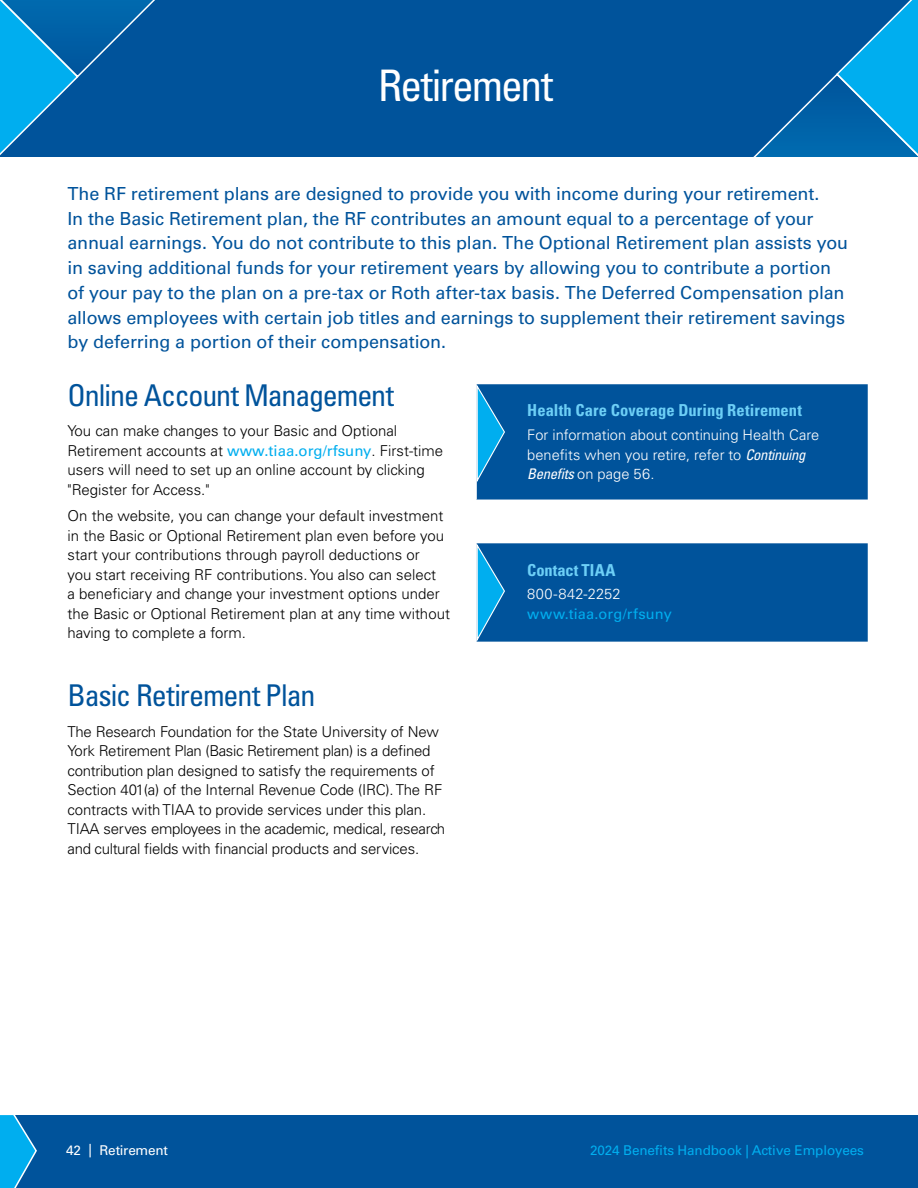
<style>
.page{position:relative;width:918px;height:1188px;background:#fff}
.page>*{position:absolute;margin:0;border:0;box-sizing:border-box;transform-origin:0 0}
.t1{font:condensed 43.5px "Univers LT Std";letter-spacing:-.045em;color:#fff}
.t2{font:condensed 30px "Univers LT Std";letter-spacing:-.035em;color:#00539b}
.t3{font:18px/24.8px "Univers LT Std";letter-spacing:-.005em;color:#00539b}
.t4{font:700 condensed 16.5px "Univers LT Std";letter-spacing:.005em;color:#6dcff6}
.t5{font:300 15px/19.5px "Univers LT Std";color:#000}
.t6{font:300 14.7px/19.5px "Univers LT Std";color:#fff}
.t7{font:14.7px "Univers LT Std";letter-spacing:.01em;color:#00aeef}
.t8{font:13.5px "Univers LT Std";letter-spacing:-.01em;color:#00aeef}
.t9{font:13.5px "Univers LT Std";letter-spacing:-.015em;color:#fff}
.s1{font-weight:400;color:#00aeef}
.s2{font-weight:400;font-style:italic;font-stretch:condensed}
</style>
<div class="page">
<div style="left:0;top:1115px;width:918px;height:73px;background:#00539b"></div>
<svg style="left:0;top:1115px;width:37px;height:73px"></svg>
<div style="left:0;top:0;width:917px;height:158px;background:#00539b"></div>
<svg style="left:0;top:0;width:183px;height:158px"></svg>
<svg style="left:731px;top:0;width:187px;height:158px"></svg>
<div style="left:477px;top:384px;width:391px;height:116px;background:#00539b"></div>
<svg style="left:476px;top:384px;width:30px;height:98px;background:#1887c5"></svg>
<div style="left:476px;top:543px;width:392px;height:99px;background:#00539b"></div>
<h1 class="t1" style="left:378px;top:58px;width:177px">Retirement</h1>
<p class="t3" style="left:68px;top:181px;width:782px">The RF retirement plans are designed to provide you with income during your retirement.<br>In the Basic Retirement plan, the RF contributes an amount equal to a percentage of your annual earnings. You do not contribute to this plan. The Optional Retirement plan assists you in saving additional funds for your retirement years by allowing you to contribute a portion of your pay to the plan on a pre-tax or Roth after-tax basis. The Deferred Compensation plan allows employees with certain job titles and earnings to supplement their retirement savings by deferring a portion of their compensation.</p>
<h2 class="t2" style="left:68px;top:376px;width:328px">Online Account Management</h2>
<p class="t5" style="left:68px;top:421px;width:377px">You can make changes to your Basic and Optional Retirement accounts at <span class="s1">www.tiaa.org/rfsuny</span>. First-time users will need to set up an online account by clicking "Register for Access."</p>
<p class="t5" style="left:68px;top:506px;width:384px">On the website, you can change your default investment in the Basic or Optional Retirement plan even before you start your contributions through payroll deductions or<br>you start receiving RF contributions. You also can select<br>a beneficiary and change your investment options under the Basic or Optional Retirement plan at any time without having to complete a form.</p>
<p class="t4" style="left:527px;top:400px;width:276px">Health Care Coverage During Retirement</p>
<p class="t6" style="left:527px;top:425px;width:294px">For information about continuing Health Care benefits when you retire, refer to <span class="s2">Continuing<br>Benefits</span> on page 56.</p>
<p class="t4" style="left:527px;top:560px;width:90px">Contact TIAA</p>
<p class="t6" style="left:527px;top:584px;width:95px">800-842-2252</p>
<p class="t7" style="left:527px;top:605px;width:146px">www.tiaa.org/rfsuny</p>
<h2 class="t2" style="left:68px;top:677px;width:249px">Basic Retirement Plan</h2>
<p class="t5" style="left:68px;top:722px;width:379px">The Research Foundation for the State University of New York Retirement Plan (Basic Retirement plan) is a defined contribution plan designed to satisfy the requirements of Section 401(a) of the Internal Revenue Code (IRC). The RF contracts with TIAA to provide services under this plan.<br>TIAA serves employees in the academic, medical, research and cultural fields with financial products and services.</p>
<p class="t9" style="left:66px;top:1142px;width:103px">42 | Retirement</p>
<p class="t8" style="left:590px;top:1142px;width:275px">2024 Benefits Handbook | Active Employees</p>
</div>
